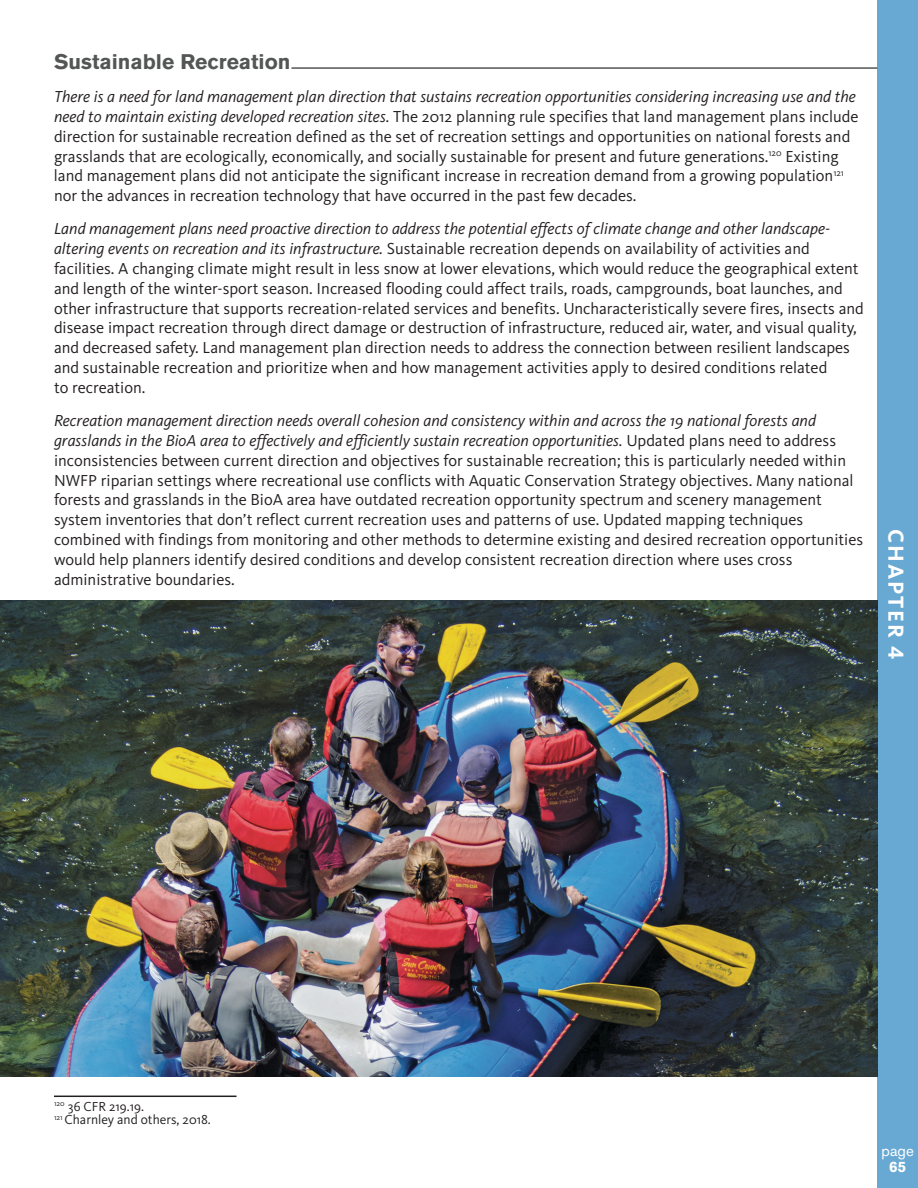
<style>
.page{position:relative;width:918px;height:1188px;background:#fff}
.page>*{position:absolute;margin:0;border:0;box-sizing:border-box;transform-origin:0 0}
.t1{font:700 22.5px "Kievit Pro";letter-spacing:.085em;color:#fff}
.t2{font:700 21px "Akzidenz Grotesk BQ";color:#545555}
.t3{font:16.5px/19.8px "Kievit Pro";color:#231f20}
.t4{font:15px "Akzidenz Grotesk BQ";color:#fff}
.t5{font:700 15px "Akzidenz Grotesk BQ";color:#fff}
.Footnotes{font:13.5px "Kievit Pro";color:#231f20}
.s1{font-style:italic}
</style>
<div class="page">
<div style="left:878px;top:0;width:40px;height:1188px;background:#68a9d4"></div>
<hr style="left:291px;top:67px;width:586px;height:2px;background:#545555">
<img style="left:0;top:601px;width:878px;height:475px">
<hr style="left:54px;top:1096px;width:183px;height:1px;background:#231f20">
<p class="t2" style="left:54px;top:49px;width:238px">Sustainable Recreation</p>
<p class="t3" style="left:54px;top:87px;width:806px"><span class="s1">There is a need for land management plan direction that sustains recreation opportunities considering increasing use and the need to maintain existing developed recreation sites.</span> The 2012 planning rule specifies that land management plans include direction for sustainable recreation defined as the set of recreation settings and opportunities on national forests and grasslands that are ecologically, economically, and socially sustainable for present and future generations.<sup>120</sup> Existing land management plans did not anticipate the significant increase in recreation demand from a growing population<sup>121 </sup>nor the advances in recreation technology that have occurred in the past few decades.</p>
<p class="t3" style="left:54px;top:219px;width:811px"><span class="s1">Land management plans need proactive direction to address the potential effects of climate change and other landscape&shy;altering events on recreation and its infrastructure.</span> Sustainable recreation depends on availability of activities and facilities. A changing climate might result in less snow at lower elevations, which would reduce the geographical extent and length of the winter-sport season. Increased flooding could affect trails, roads, campgrounds, boat launches, and other infrastructure that supports recreation-related services and benefits. Uncharacteristically severe fires, insects and disease impact recreation through direct damage or destruction of infrastructure, reduced air, water, and visual quality, and decreased safety. Land management plan direction needs to address the connection between resilient landscapes and sustainable recreation and prioritize when and how management activities apply to desired conditions related<br>to recreation.</p>
<p class="t3" style="left:54px;top:411px;width:811px"><span class="s1">Recreation management direction needs overall cohesion and consistency within and across the 19 national forests and grasslands in the BioA area to effectively and efficiently sustain recreation opportunities.</span> Updated plans need to address inconsistencies between current direction and objectives for sustainable recreation; this is particularly needed within NWFP riparian settings where recreational use conflicts with Aquatic Conservation Strategy objectives. Many national forests and grasslands in the BioA area have outdated recreation opportunity spectrum and scenery management system inventories that don’t reflect current recreation uses and patterns of use. Updated mapping techniques combined with findings from monitoring and other methods to determine existing and desired recreation opportunities would help planners identify desired conditions and develop consistent recreation direction where uses cross administrative boundaries.</p>
<h1 class="t1" style="left:909px;top:529px;width:131px;rotate:90deg">CHAPTER 4</h1>
<p class="Footnotes" style="left:54px;top:1098px;width:92px"><sup>120</sup> 36 CFR 219.19.</p>
<p class="Footnotes" style="left:54px;top:1112px;width:158px"><sup>121</sup> Charnley and others, 2018.</p>
<p class="t4" style="left:882px;top:1142px;width:34px">page</p>
<p class="t5" style="left:889px;top:1158px;width:18px">65</p>
</div>
